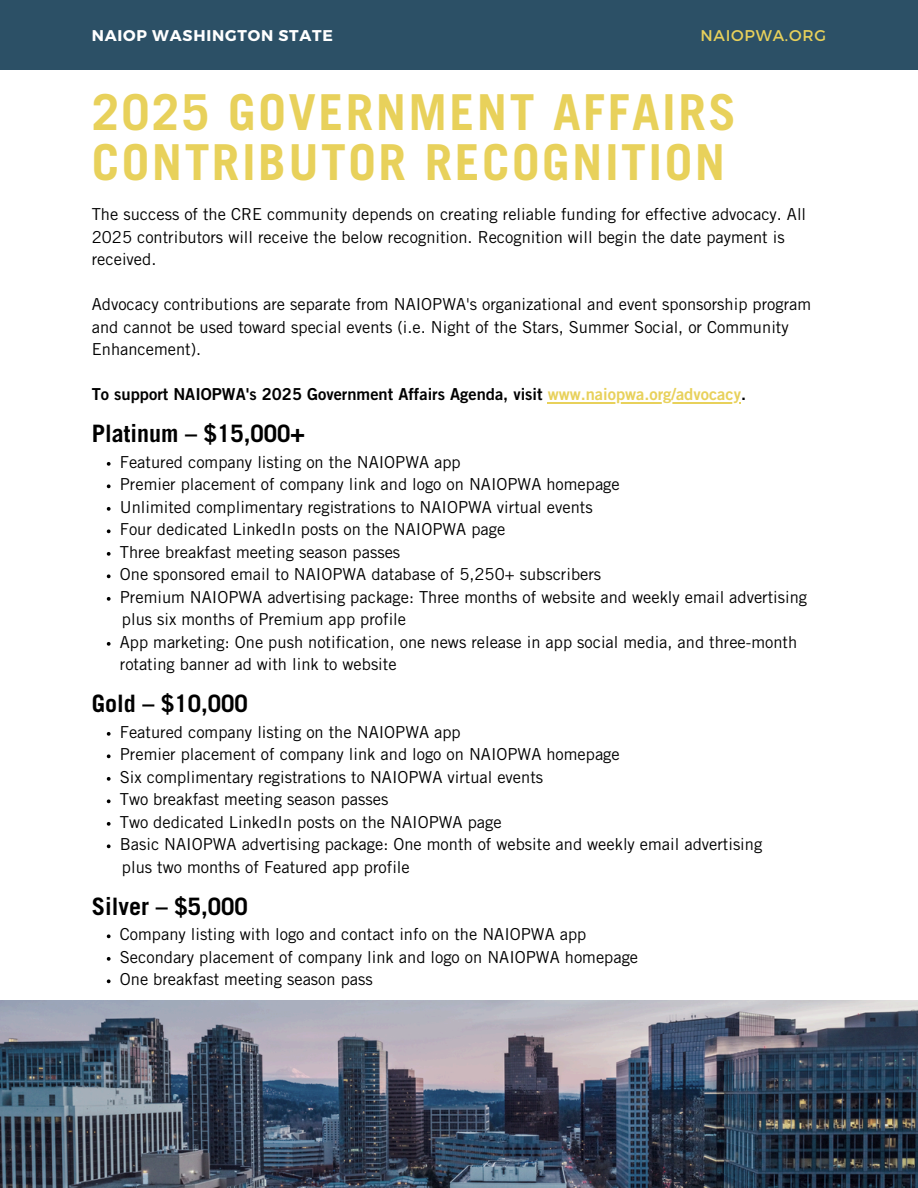
<style>
.page{position:relative;width:918px;height:1188px;background:#fff}
.page>*{position:absolute;margin:0;border:0;box-sizing:border-box;transform-origin:0 0}
.t1{font:700 49.65px/49.8px "Trade Gothic LT Std";letter-spacing:.05em;color:#e8d15b}
.t2{font:700 24px "Trade Gothic LT Std";color:#000}
.t3{font:16.5px/22.5px "Trade Gothic LT Std";color:#000}
.t4{font:16.5px "Trade Gothic LT Std Bd 2";color:#000}
.t5{font:700 15.6px "Montserrat";letter-spacing:.05em;color:#fff}
.t6{font:15.6px "Montserrat";letter-spacing:.05em;color:#e8d15b}
.s1{color:#e8d15b}
</style>
<div class="page">
<div style="left:0;top:0;width:918px;height:70px;background:#2c5066"></div>
<hr style="left:548px;top:402px;width:193px;height:1px;background:#e8d15b">
<svg style="left:107px;top:462px;width:4px;height:4px"></svg>
<svg style="left:107px;top:484px;width:4px;height:4px"></svg>
<svg style="left:107px;top:507px;width:4px;height:4px"></svg>
<svg style="left:107px;top:529px;width:4px;height:4px"></svg>
<svg style="left:107px;top:552px;width:4px;height:4px"></svg>
<svg style="left:107px;top:574px;width:4px;height:4px"></svg>
<svg style="left:107px;top:597px;width:4px;height:4px"></svg>
<svg style="left:107px;top:642px;width:4px;height:4px"></svg>
<svg style="left:107px;top:732px;width:4px;height:4px"></svg>
<svg style="left:107px;top:754px;width:4px;height:4px"></svg>
<svg style="left:107px;top:777px;width:4px;height:4px"></svg>
<svg style="left:107px;top:799px;width:4px;height:4px"></svg>
<svg style="left:107px;top:822px;width:4px;height:4px"></svg>
<svg style="left:107px;top:844px;width:4px;height:4px"></svg>
<svg style="left:107px;top:934px;width:4px;height:4px"></svg>
<svg style="left:107px;top:957px;width:4px;height:4px"></svg>
<svg style="left:107px;top:979px;width:4px;height:4px"></svg>
<img style="left:0;top:1001px;width:918px;height:187px">
<p class="t5" style="left:92px;top:25px;width:243px">NAIOP WASHINGTON STATE</p>
<p class="t6" style="left:700px;top:25px;width:127px">NAIOPWA.ORG</p>
<p class="t1" style="left:92px;top:94px;width:646px">2025 GOVERNMENT AFFAIRS<br>CONTRIBUTOR RECOGNITION</p>
<p class="t3" style="left:92px;top:206px;width:716px">The success of the CRE community depends on creating reliable funding for effective advocacy. All<br>2025 contributors will receive the below recognition. Recognition will begin the date payment is received.</p>
<h3 class="t3" style="left:92px;top:296px;width:721px">Advocacy contributions are separate from NAIOPWA's organizational and event sponsorship program and cannot be used toward special events (i.e. Night of the Stars, Summer Social, or Community<br>Enhancement).</h3>
<h4 class="t4" style="left:92px;top:389px;width:656px">To support NAIOPWA's 2025 Government Affairs Agenda, visit <span class="s1">www.naiopwa.org/advocacy</span>.</h4>
<h1 class="t2" style="left:92px;top:425px;width:215px">Platinum – $15,000+</h1>
<p class="t3" style="left:120px;top:453px;width:342px">Featured company listing on the NAIOPWA app</p>
<p class="t3" style="left:120px;top:476px;width:501px">Premier placement of company link and logo on NAIOPWA homepage</p>
<h5 class="t3" style="left:120px;top:498px;width:474px">Unlimited complimentary registrations to NAIOPWA virtual events</h5>
<h2 class="t3" style="left:120px;top:521px;width:387px">Four dedicated LinkedIn posts on the NAIOPWA page</h2>
<p class="t3" style="left:120px;top:543px;width:282px">Three breakfast meeting season passes</p>
<p class="t3" style="left:120px;top:566px;width:483px">One sponsored email to NAIOPWA database of 5,250+ subscribers</p>
<p class="t3" style="left:120px;top:588px;width:689px">Premium NAIOPWA advertising package: Three months of website and weekly email advertising</p>
<p class="t3" style="left:122px;top:611px;width:286px">plus six months of Premium app profile</p>
<p class="t3" style="left:120px;top:633px;width:679px">App marketing: One push notification, one news release in app social media, and three-month rotating banner ad with link to website</p>
<p class="t2" style="left:92px;top:695px;width:158px">Gold – $10,000</p>
<p class="t3" style="left:120px;top:723px;width:342px">Featured company listing on the NAIOPWA app</p>
<p class="t3" style="left:120px;top:746px;width:501px">Premier placement of company link and logo on NAIOPWA homepage</p>
<p class="t3" style="left:120px;top:768px;width:425px">Six complimentary registrations to NAIOPWA virtual events</p>
<h2 class="t3" style="left:120px;top:791px;width:270px">Two breakfast meeting season passes</h2>
<p class="t3" style="left:120px;top:813px;width:383px">Two dedicated LinkedIn posts on the NAIOPWA page</p>
<p class="t3" style="left:120px;top:836px;width:644px">Basic NAIOPWA advertising package: One month of website and weekly email advertising</p>
<p class="t3" style="left:122px;top:858px;width:289px">plus two months of Featured app profile</p>
<p class="t2" style="left:92px;top:898px;width:158px">Silver – $5,000</p>
<p class="t3" style="left:120px;top:926px;width:468px">Company listing with logo and contact info on the NAIOPWA app</p>
<p class="t3" style="left:120px;top:948px;width:520px">Secondary placement of company link and logo on NAIOPWA homepage</p>
<p class="t3" style="left:120px;top:971px;width:254px">One breakfast meeting season pass</p>
</div>
